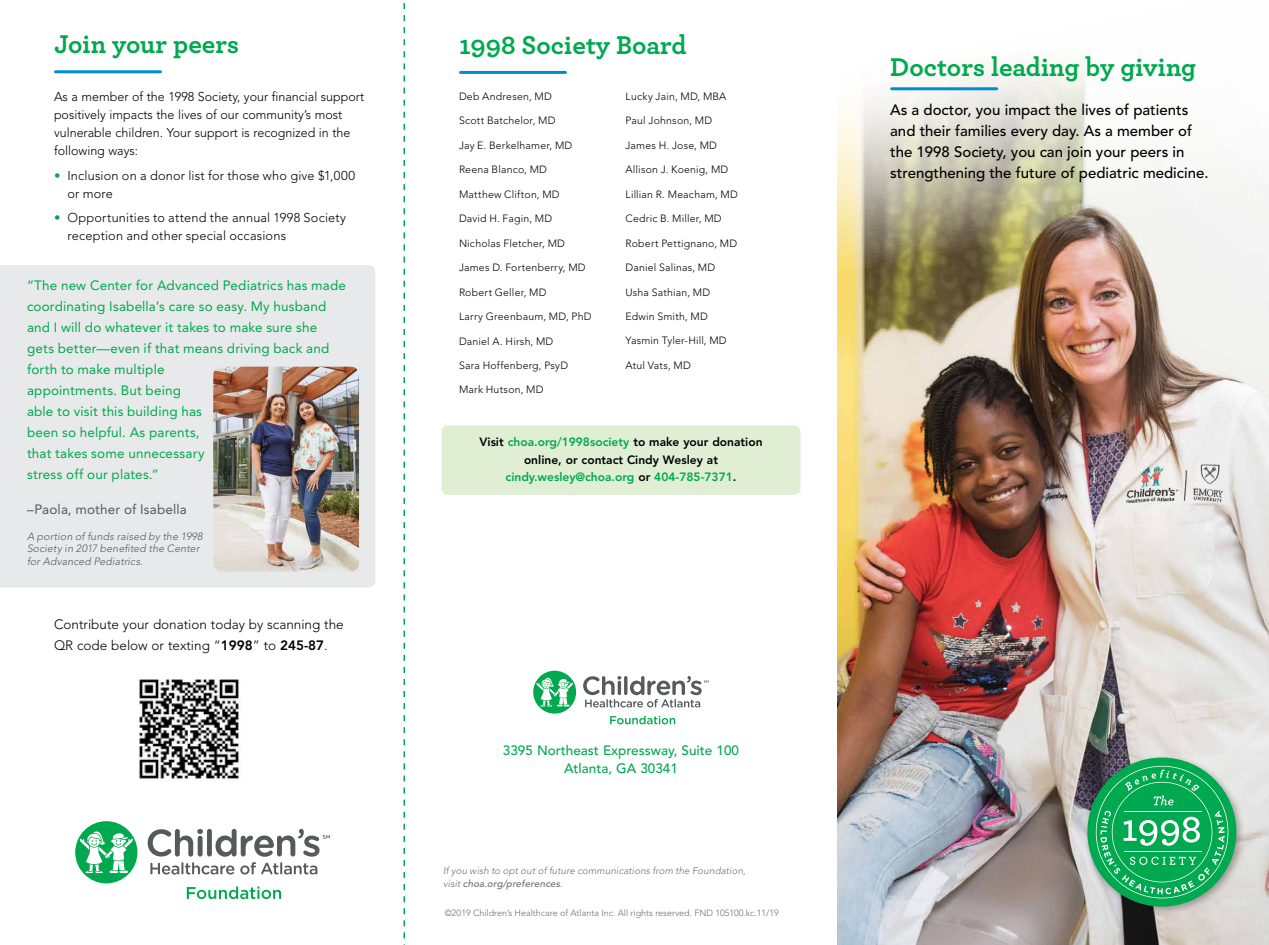
<style>
.page{position:relative;width:1269px;height:945px;background:#fff}
.page>*{position:absolute;margin:0;border:0;box-sizing:border-box;transform-origin:0 0}
.t1{font:700 27px "Archer";color:#00a94f}
.t2{font:500 15px/21px "Avenir";color:#000}
.t3{font:13.5px/21px "Avenir";letter-spacing:.01em;color:#00a94f}
.t4{font:300 13.5px/21px "Avenir LT Std";color:#000}
.t5{font:500 13.5px/18px "Avenir LT Std";color:#00a94f;text-align:center}
.t6{font:13.5px "Avenir";letter-spacing:.01em;color:#58595b}
.t7{font:300 12.75px/18px "Avenir LT Std";color:#000}
.t8{font:300 12.75px/18px "Avenir";letter-spacing:.015em;color:#000}
.t9{font:800 12px/17.4px "Avenir LT Std";color:#000;text-align:center}
.t10{font:300 10.5px "Avenir";letter-spacing:.02em;color:#000}
.t11{font:italic 300 10.5px/12.6px "Avenir";letter-spacing:.02em;color:#58595b}
.t12{font:italic 300 9.75px/12.8px "Avenir";letter-spacing:.015em;color:#6d6e71}
.t13{font:300 9px "Avenir LT Std";color:#6d6e71}
.s1{color:#00a94f}
.s2{font-weight:800}
.s3{font-weight:500}
</style>
<div class="page">
<img style="left:837px;top:60px;width:432px;height:885px">
<div style="left:441px;top:425px;width:360px;height:70px;background:#e0efd4;border-radius:7px"></div>
<svg style="left:583px;top:676px;width:126px;height:31px"></svg>
<svg style="left:533px;top:671px;width:43px;height:43px"></svg>
<svg style="left:536px;top:678px;width:37px;height:28px"></svg>
<svg style="left:610px;top:716px;width:65px;height:8px"></svg>
<hr style="left:460px;top:71px;width:106px;height:3px;background:#008dd0">
<svg style="left:404px;top:3px;width:1px;height:942px"></svg>
<svg style="left:148px;top:829px;width:182px;height:46px"></svg>
<div style="left:75px;top:821px;width:62px;height:62px;background:#00a94f;border-radius:50%"></div>
<svg style="left:80px;top:831px;width:53px;height:42px"></svg>
<svg style="left:187px;top:887px;width:94px;height:12px"></svg>
<hr style="left:56px;top:70px;width:104px;height:3px;background:#008dd0">
<div style="left:1083px;top:753px;width:162px;height:163px;background:#000;opacity:.3"></div>
<div style="left:1087px;top:758px;width:149px;height:149px;background:#00a94f;border-radius:50%"></div>
<svg style="left:1096px;top:766px;width:132px;height:132px"></svg>
<hr style="left:892px;top:87px;width:105px;height:3px;background:#008dd0">
<div style="left:0;top:265px;width:375px;height:323px;background:#e8e9ea"></div>
<img style="left:213px;top:367px;width:146px;height:205px">
<img style="left:139px;top:679px;width:101px;height:102px">
<h1 class="t1" style="left:54px;top:23px;width:187px">Join your peers</h1>
<p class="t7" style="left:54px;top:88px;width:312px">As a member of the 1998 Society, your financial support positively impacts the lives of our community’s most vulnerable children. Your support is recognized in the following ways:</p>
<p class="t8" style="left:68px;top:167px;width:289px;text-indent:-14px"><span class="s1">•</span> Inclusion on a donor list for those who give $1,000 or more</p>
<p class="t8" style="left:68px;top:209px;width:280px;text-indent:-14px"><span class="s1">•</span> Opportunities to attend the annual 1998 Society reception and other special occasions</p>
<p class="t3" style="left:27px;top:275px;width:320px">“The new Center for Advanced Pediatrics has made coordinating Isabella’s care so easy. My husband and I will do whatever it takes to make sure she gets better—even if that means driving back and forth to make multiple<br>appointments. But being<br>able to visit this building has<br>been so helpful. As parents,<br>that takes some unnecessary<br>stress off our plates.”</p>
<p class="t6" style="left:27px;top:501px;width:161px">–Paola, mother of Isabella</p>
<p class="t11" style="left:27px;top:530px;width:177px">A portion of funds raised by the 1998<br>Society in 2017 benefited the Center for Advanced Pediatrics.</p>
<p class="t4" style="left:54px;top:614px;width:291px">Contribute your donation today by scanning the<br>QR code below or texting “<span class="s2">1998</span>” to <span class="s2">245-87</span>.</p>
<h1 class="t1" style="left:459px;top:24px;width:229px">1998 Society Board</h1>
<p class="t10" style="left:459px;top:90px;width:94px">Deb Andresen, MD</p>
<p class="t10" style="left:459px;top:114px;width:98px">Scott Batchelor, MD</p>
<p class="t10" style="left:459px;top:139px;width:115px">Jay E. Berkelhamer, MD</p>
<p class="t10" style="left:459px;top:163px;width:90px">Reena Blanco, MD</p>
<p class="t10" style="left:459px;top:188px;width:102px">Matthew Clifton, MD</p>
<p class="t10" style="left:459px;top:212px;width:95px">David H. Fagin, MD</p>
<p class="t10" style="left:459px;top:237px;width:108px">Nicholas Fletcher, MD</p>
<p class="t10" style="left:459px;top:261px;width:128px">James D. Fortenberry, MD</p>
<p class="t10" style="left:459px;top:286px;width:89px">Robert Geller, MD</p>
<p class="t10" style="left:459px;top:310px;width:134px">Larry Greenbaum, MD, PhD</p>
<p class="t10" style="left:459px;top:335px;width:96px">Daniel A. Hirsh, MD</p>
<p class="t10" style="left:459px;top:359px;width:111px">Sara Hoffenberg, PsyD</p>
<p class="t10" style="left:459px;top:384px;width:86px">Mark Hutson, MD</p>
<p class="t10" style="left:625px;top:90px;width:102px">Lucky Jain, MD, MBA</p>
<p class="t10" style="left:625px;top:114px;width:88px">Paul Johnson, MD</p>
<p class="t10" style="left:625px;top:139px;width:93px">James H. Jose, MD</p>
<p class="t10" style="left:625px;top:163px;width:104px">Allison J. Koenig, MD</p>
<p class="t10" style="left:625px;top:188px;width:114px">Lillian R. Meacham, MD</p>
<p class="t10" style="left:625px;top:212px;width:98px">Cedric B. Miller, MD</p>
<p class="t10" style="left:625px;top:237px;width:113px">Robert Pettignano, MD</p>
<p class="t10" style="left:625px;top:261px;width:91px">Daniel Salinas, MD</p>
<p class="t10" style="left:625px;top:286px;width:86px">Usha Sathian, MD</p>
<p class="t10" style="left:625px;top:310px;width:84px">Edwin Smith, MD</p>
<p class="t10" style="left:625px;top:335px;width:103px">Yasmin Tyler-Hill, MD</p>
<p class="t10" style="left:625px;top:359px;width:67px">Atul Vats, MD</p>
<p class="t9" style="left:479px;top:434px;width:285px">Visit <span class="s1">choa.org/1998society</span> to make your donation online, or contact Cindy Wesley at <span class="s1">cindy.wesley@choa.org</span> or <span class="s1">404-785-7371</span>.</p>
<p class="t5" style="left:503px;top:742px;width:238px">3395 Northeast Expressway, Suite 100<br>Atlanta, GA 30341</p>
<p class="t12" style="left:443px;top:864px;width:304px">If you wish to opt out of future communications from the Foundation, visit <span class="s3">choa.org/preferences</span>.</p>
<p class="t13" style="left:445px;top:907px;width:336px">©2019 Children’s Healthcare of Atlanta Inc. All rights reserved. FND 105100.kc.11/19</p>
<h1 class="t1" style="left:890px;top:46px;width:308px">Doctors leading by giving</h1>
<h2 class="t2" style="left:890px;top:100px;width:320px">As a doctor, you impact the lives of patients and their families every day. As a member of the 1998 Society, you can join your peers in strengthening the future of pediatric medicine.</h2>
</div>
